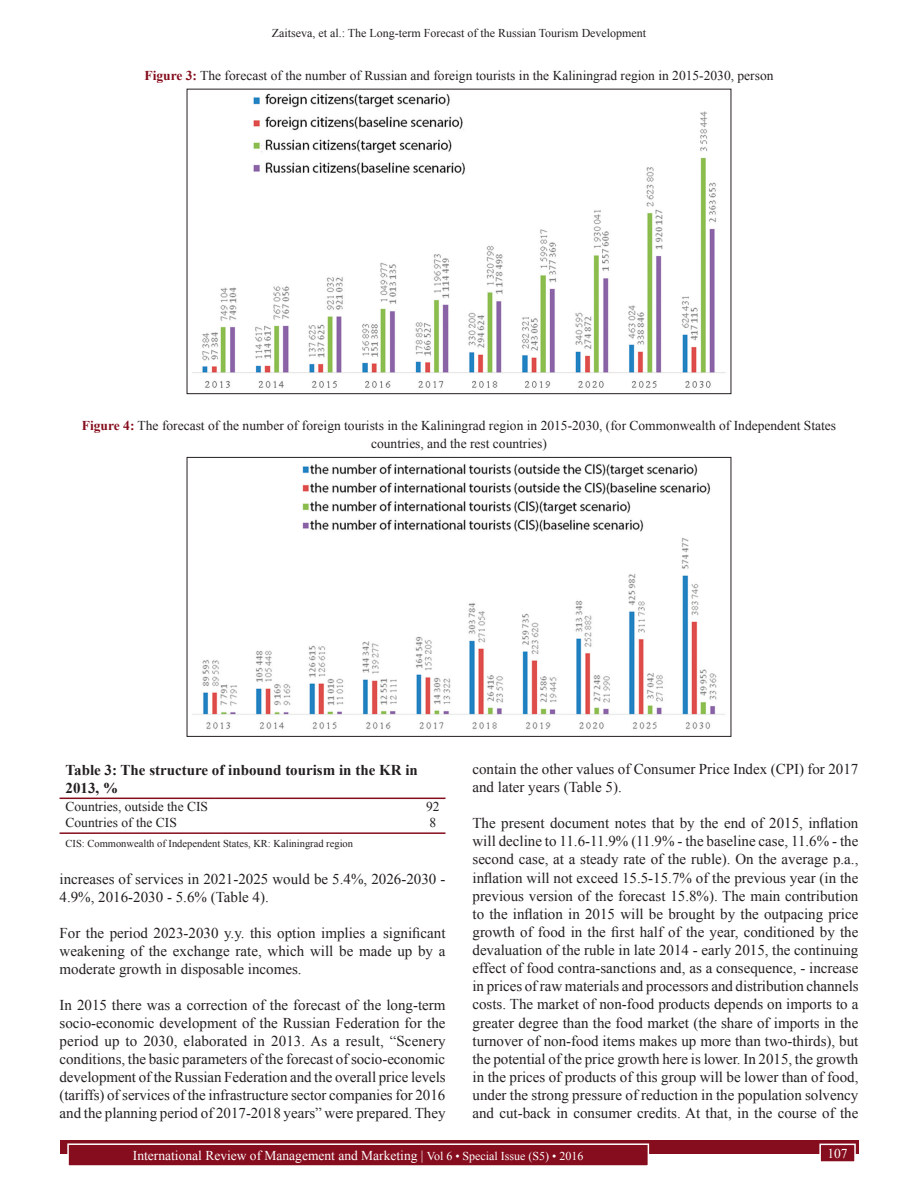
<style>
.page{position:relative;width:918px;height:1188px;background:#fff}
.page>*{position:absolute;margin:0;border:0;box-sizing:border-box;transform-origin:0 0}
.TX{font:15px/18.1px "Times New Roman";color:#231f20;text-align:justify}
.TT{font:700 15px/18px "Times New Roman";color:#231f20}
.FGC{font:13.5px/18px "Times New Roman";color:#231f20;text-align:center}
.t1{font:13.5px "Times New Roman";color:#fff}
.TB{font:13.5px "Times New Roman";color:#231f20}
.TBL{font:13.5px "Times New Roman";color:#231f20}
.t2{font:12px "Times New Roman";color:#231f20}
.TFN{font:10.5px "Times New Roman";color:#231f20}
.s1{font-weight:700;color:#850d1d}
.s2{font-size:12px}
</style>
<div class="page">
<div style="left:60px;top:1140px;width:798px;height:13px;background:#850d1d"></div>
<div style="left:68px;top:1144px;width:580px;height:22px;background:#850d1d"></div>
<div style="left:67px;top:1143px;width:582px;height:24px;border:2px solid #fff"></div>
<div style="left:820px;top:1144px;width:35px;height:18px;background:#850d1d"></div>
<div style="left:819px;top:1144px;width:37px;height:19px;border:2px solid #fff"></div>
<img style="left:192px;top:93px;width:534px;height:295px">
<div style="left:187px;top:89px;width:544px;height:305px;border:1px solid #231f20"></div>
<img style="left:192px;top:463px;width:533px;height:267px">
<div style="left:187px;top:457px;width:544px;height:280px;border:1px solid #231f20"></div>
<hr style="left:60px;top:832px;width:154px;height:2px;background:#850d1d">
<hr style="left:214px;top:832px;width:206px;height:2px;background:#850d1d">
<hr style="left:420px;top:832px;width:26px;height:2px;background:#850d1d">
<hr style="left:60px;top:798px;width:154px;height:1px;background:#850d1d">
<hr style="left:214px;top:798px;width:206px;height:1px;background:#850d1d">
<svg style="left:420px;top:798px;width:26px;height:1px"></svg>
<p class="t2" style="left:272px;top:25px;width:376px">Zaitseva, et al.: The Long-term Forecast of the Russian Tourism Development</p>
<p class="FGC" style="left:145px;top:66px;width:631px"><span class="s1">Figure 3:</span> The forecast of the number of Russian and foreign tourists in the Kaliningrad region in 2015-2030, person</p>
<p class="FGC" style="left:82px;top:416px;width:756px"><span class="s1">Figure 4:</span> The forecast of the number of foreign tourists in the Kaliningrad region in 2015-2030, (for Commonwealth of Independent States countries, and the rest countries)</p>
<p class="TT" style="left:66px;top:761px;width:354px">Table 3: The structure of inbound tourism in the KR in<br>2013, %</p>
<p class="TB" style="left:66px;top:797px;width:144px">Countries, outside the CIS</p>
<p class="TB" style="left:426px;top:797px;width:15px">92</p>
<p class="TBL" style="left:66px;top:814px;width:113px">Countries of the CIS</p>
<p class="TBL" style="left:429px;top:814px;width:8px">8</p>
<p class="TFN" style="left:66px;top:836px;width:289px">CIS: Commonwealth of Independent States, KR: Kaliningrad region</p>
<p class="TX" style="left:60px;top:870px;width:387px">increases of services in 2021-2025 would be 5.4%, 2026-2030 -<br>4.9%, 2016-2030 - 5.6% (Table 4).</p>
<p class="TX" style="left:60px;top:924px;width:387px">For the period 2023-2030 y.y. this option implies a significant weakening of the exchange rate, which will be made up by a moderate growth in disposable incomes.</p>
<p class="TX" style="left:60px;top:996px;width:388px">In 2015 there was a correction of the forecast of the long-term socio-economic development of the Russian Federation for the period up to 2030, elaborated in 2013. As a result, “Scenery conditions, the basic parameters of the forecast of socio-economic development of the Russian Federation and the overall price levels (tariffs) of services of the infrastructure sector companies for 2016 and the planning period of 2017-2018 years” were prepared. They</p>
<p class="TX" style="left:472px;top:760px;width:387px">contain the other values of Consumer Price Index (CPI) for 2017 and later years (Table 5).</p>
<p class="TX" style="left:472px;top:814px;width:388px">The present document notes that by the end of 2015, inflation will decline to 11.6-11.9% (11.9% - the baseline case, 11.6% - the second case, at a steady rate of the ruble). On the average p.a., inflation will not exceed 15.5-15.7% of the previous year (in the previous version of the forecast 15.8%). The main contribution to the inflation in 2015 will be brought by the outpacing price growth of food in the first half of the year, conditioned by the devaluation of the ruble in late 2014 - early 2015, the continuing effect of food contra-sanctions and, as a consequence, - increase in prices of raw materials and processors and distribution channels costs. The market of non-food products depends on imports to a greater degree than the food market (the share of imports in the turnover of non-food items makes up more than two-thirds), but the potential of the price growth here is lower. In 2015, the growth in the prices of products of this group will be lower than of food, under the strong pressure of reduction in the population solvency and cut-back in consumer credits. At that, in the course of the</p>
<p class="t1" style="left:133px;top:1146px;width:452px">International Review of Management and Marketing | <span class="s2">Vol 6 • Special Issue (S5) • 2016</span></p>
<p class="t1" style="left:827px;top:1144px;width:22px">107</p>
</div>
